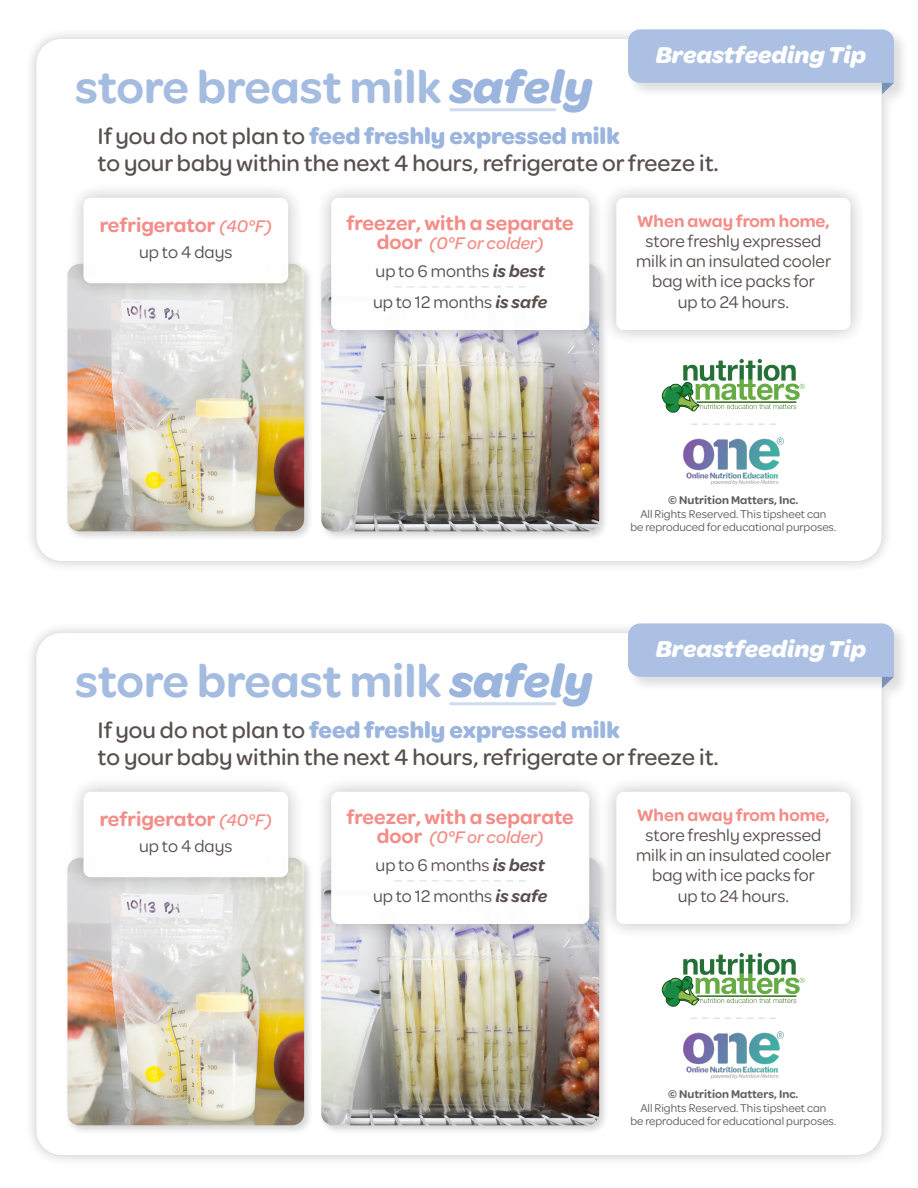
<style>
.page{position:relative;width:918px;height:1188px;background:#fff}
.page>*{position:absolute;margin:0;border:0;box-sizing:border-box;transform-origin:0 0}
.t1{font:600 48px "Omnes";color:#a5bce1}
.t2{font:italic 700 24.45px "Omnes";color:#fff}
.t3{font:500 24px/26.2px "Omnes";color:#59504e}
.t4{font:600 21px "Omnes";color:#f48c87}
.t5{font:18px/20.2px "Omnes";color:#59504e;text-align:center}
.t6{font:italic 500 18px/27.9px "Omnes";color:#f48c87}
.t7{font:12px/13.5px "Omnes";color:#5f5f62;text-align:center}
.s1{font-weight:700;font-style:italic;color:#9bb5de}
.s2{font-weight:700;color:#9bb5de}
.s3{font-weight:500;font-style:italic;font-size:18px}
.s4{font-weight:600;font-style:normal;font-size:21px}
.s5{font-weight:400;font-style:normal;color:#59504e}
.s6{font-weight:600;color:#59504e}
.s7{font-weight:600;font-style:italic}
.s8{font-weight:600;color:#f48c87}
.s9{font-weight:600}
</style>
<div class="page">
<div style="left:25px;top:28px;width:868px;height:544px;background:#231f20;opacity:.25"></div>
<div style="left:39px;top:41px;width:840px;height:518px;background:#fff;border-radius:23px"></div>
<div style="left:36px;top:39px;width:846px;height:522px;border:4px solid #fff;border-radius:23px"></div>
<svg style="left:662px;top:359px;width:143px;height:54px"></svg>
<svg style="left:691px;top:424px;width:84px;height:1px"></svg>
<img style="left:683px;top:437px;width:101px;height:48px">
<hr style="left:451px;top:108px;width:104px;height:3px;background:#cfdbef">
<div style="left:626px;top:28px;width:284px;height:81px;background:#231f20;opacity:.15"></div>
<svg style="left:628px;top:29px;width:266px;height:65px;background:#b6c7e3"></svg>
<div style="left:65px;top:261px;width:249px;height:280px;background:#231f20;opacity:.2"></div>
<img style="left:68px;top:300px;width:236px;height:231px">
<div style="left:67px;top:181px;width:238px;height:119px;background:#231f20;opacity:.3"></div>
<div style="left:83px;top:198px;width:205px;height:85px;background:#fff;border-radius:8px"></div>
<div style="left:318px;top:261px;width:291px;height:280px;background:#231f20;opacity:.2"></div>
<img style="left:321px;top:347px;width:278px;height:184px">
<div style="left:315px;top:181px;width:291px;height:166px;background:#231f20;opacity:.3"></div>
<div style="left:331px;top:198px;width:258px;height:132px;background:#fff;border-radius:8px"></div>
<svg style="left:395px;top:286px;width:130px;height:1px"></svg>
<div style="left:600px;top:181px;width:268px;height:166px;background:#231f20;opacity:.3"></div>
<div style="left:616px;top:198px;width:234px;height:132px;background:#fff;border-radius:8px"></div>
<div style="left:25px;top:622px;width:868px;height:544px;background:#231f20;opacity:.25"></div>
<div style="left:39px;top:635px;width:840px;height:518px;background:#fff;border-radius:23px"></div>
<div style="left:36px;top:633px;width:846px;height:522px;border:4px solid #fff;border-radius:23px"></div>
<svg style="left:662px;top:953px;width:143px;height:54px"></svg>
<svg style="left:691px;top:1018px;width:84px;height:1px"></svg>
<img style="left:683px;top:1031px;width:101px;height:48px">
<hr style="left:451px;top:702px;width:104px;height:3px;background:#cfdbef">
<div style="left:626px;top:622px;width:284px;height:81px;background:#231f20;opacity:.15"></div>
<svg style="left:628px;top:623px;width:266px;height:65px;background:#b6c7e3"></svg>
<div style="left:65px;top:855px;width:249px;height:280px;background:#231f20;opacity:.2"></div>
<img style="left:68px;top:894px;width:236px;height:231px">
<div style="left:67px;top:775px;width:238px;height:119px;background:#231f20;opacity:.3"></div>
<div style="left:83px;top:792px;width:205px;height:85px;background:#fff;border-radius:8px"></div>
<div style="left:318px;top:855px;width:291px;height:280px;background:#231f20;opacity:.2"></div>
<img style="left:321px;top:941px;width:278px;height:184px">
<div style="left:315px;top:775px;width:291px;height:166px;background:#231f20;opacity:.3"></div>
<div style="left:331px;top:792px;width:258px;height:132px;background:#fff;border-radius:8px"></div>
<svg style="left:395px;top:880px;width:130px;height:1px"></svg>
<div style="left:600px;top:775px;width:268px;height:166px;background:#231f20;opacity:.3"></div>
<div style="left:616px;top:792px;width:234px;height:132px;background:#fff;border-radius:8px"></div>
<p class="t1" style="left:75px;top:54px;width:519px">store breast milk <span class="s1">safely</span></p>
<p class="t2" style="left:656px;top:39px;width:212px">Breastfeeding Tip</p>
<p class="t3" style="left:98px;top:122px;width:623px">If you do not plan to <span class="s2">feed freshly expressed milk<br></span>to your baby within the next 4 hours, refrigerate or freeze it.</p>
<p class="t4" style="left:100px;top:211px;width:173px">refrigerator <span class="s3">(40°F)</span></p>
<p class="t5" style="left:139px;top:241px;width:95px">up to 4 days</p>
<p class="t4" style="left:347px;top:208px;width:229px">freezer, with a separate</p>
<p class="t6" style="left:376px;top:228px;width:171px"><span class="s4">door</span> (0°F or colder) <span class="s5">up to 6 months</span> <span class="s6">is best</span></p>
<p class="t5" style="left:373px;top:291px;width:176px">up to 12 months <span class="s7">is safe</span></p>
<p class="t5" style="left:636px;top:210px;width:197px"><span class="s8">When away from home, </span>store freshly expressed milk in an insulated cooler bag with ice packs for<br>up to 24 hours.</p>
<p class="t7" style="left:630px;top:493px;width:208px"><span class="s9">© Nutrition Matters, Inc.<br></span>All Rights Reserved. This tipsheet can<br>be reproduced for educational purposes.</p>
<p class="t1" style="left:75px;top:648px;width:519px">store breast milk <span class="s1">safely</span></p>
<p class="t2" style="left:656px;top:633px;width:212px">Breastfeeding Tip</p>
<p class="t3" style="left:98px;top:716px;width:623px">If you do not plan to <span class="s2">feed freshly expressed milk<br></span>to your baby within the next 4 hours, refrigerate or freeze it.</p>
<p class="t4" style="left:100px;top:805px;width:173px">refrigerator <span class="s3">(40°F)</span></p>
<p class="t5" style="left:139px;top:835px;width:95px">up to 4 days</p>
<p class="t4" style="left:347px;top:802px;width:229px">freezer, with a separate</p>
<p class="t6" style="left:376px;top:822px;width:171px"><span class="s4">door</span> (0°F or colder) <span class="s5">up to 6 months</span> <span class="s6">is best</span></p>
<p class="t5" style="left:373px;top:885px;width:176px">up to 12 months <span class="s7">is safe</span></p>
<p class="t5" style="left:636px;top:804px;width:197px"><span class="s8">When away from home, </span>store freshly expressed milk in an insulated cooler bag with ice packs for<br>up to 24 hours.</p>
<p class="t7" style="left:630px;top:1087px;width:208px"><span class="s9">© Nutrition Matters, Inc.<br></span>All Rights Reserved. This tipsheet can<br>be reproduced for educational purposes.</p>
</div>
